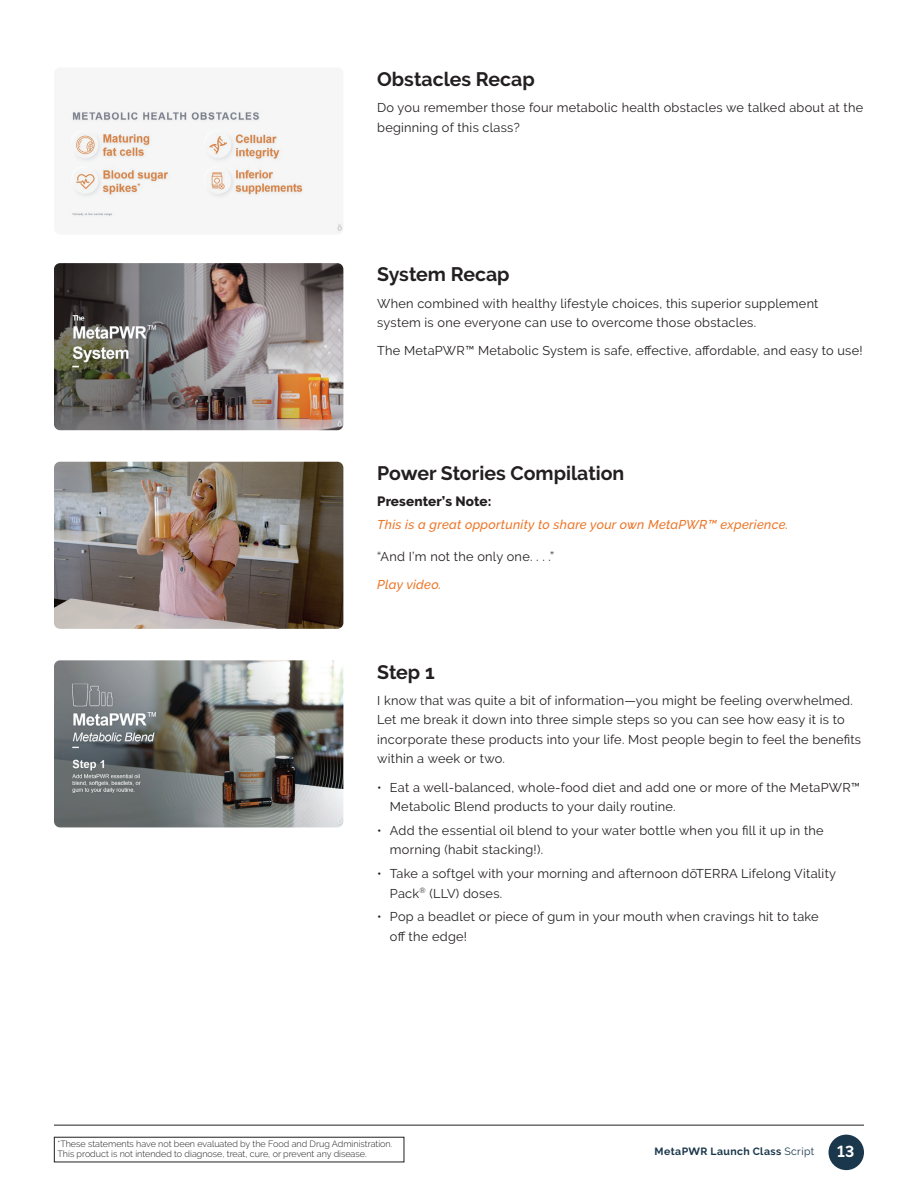
<style>
.page{position:relative;width:918px;height:1188px;background:#fff}
.page>*{position:absolute;margin:0;border:0;box-sizing:border-box;transform-origin:0 0}
.t1{font:700 19.5px "Raleway";color:#231f20}
.t2{font:700 15.75px "Raleway";color:#fff}
.t3{font:800 13.5px "Raleway";letter-spacing:.005em;color:#231f20}
.t4{font:12.75px/19.5px "Raleway";letter-spacing:.02em;color:#231f20}
.t5{font:italic 500 12.75px "Raleway";letter-spacing:.02em;color:#ec7527}
.t6{font:700 10.5px "Raleway";letter-spacing:.04em;color:#1a374b}
.t7{font:300 9px/9.8px "Raleway";color:#231f20}
.s1{font-weight:400}
</style>
<div class="page">
<hr style="left:54px;top:1125px;width:810px;height:1px;background:#231f20">
<div style="left:829px;top:1135px;width:35px;height:35px;background:#1a374b;border-radius:50%"></div>
<img style="left:69px;top:110px;width:274px;height:123px">
<img style="left:54px;top:263px;width:289px;height:167px">
<img style="left:54px;top:462px;width:289px;height:167px">
<img style="left:54px;top:660px;width:289px;height:167px">
<h1 class="t1" style="left:377px;top:68px;width:159px">Obstacles Recap</h1>
<p class="t4" style="left:377px;top:98px;width:488px">Do you remember those four metabolic health obstacles we talked about at the beginning of this class?</p>
<h1 class="t1" style="left:377px;top:263px;width:134px">System Recap</h1>
<p class="t4" style="left:377px;top:293px;width:443px">When combined with healthy lifestyle choices, this superior supplement system is one everyone can use to overcome those obstacles.</p>
<p class="t4" style="left:377px;top:341px;width:487px">The MetaPWR™ Metabolic System is safe, effective, affordable, and easy to use!</p>
<h1 class="t1" style="left:377px;top:462px;width:249px">Power Stories Compilation</h1>
<p class="t3" style="left:377px;top:494px;width:116px">Presenter’s Note:</p>
<p class="t5" style="left:377px;top:517px;width:413px">This is a great opportunity to share your own MetaPWR™ experience.</p>
<p class="t4" style="left:377px;top:546px;width:179px">“And I’m not the only one. . . .”</p>
<p class="t5" style="left:377px;top:577px;width:66px">Play video.</p>
<h1 class="t1" style="left:377px;top:661px;width:59px">Step 1</h1>
<p class="t4" style="left:377px;top:691px;width:485px">I know that was quite a bit of information—you might be feeling overwhelmed.<br>Let me break it down into three simple steps so you can see how easy it is to incorporate these products into your life. Most people begin to feel the benefits within a week or two.</p>
<p class="t4" style="left:390px;top:777px;width:472px;text-indent:-13px">• Eat a well-balanced, whole-food diet and add one or more of the MetaPWR™<br>Metabolic Blend products to your daily routine.</p>
<p class="t4" style="left:390px;top:821px;width:435px;text-indent:-13px">• Add the essential oil blend to your water bottle when you fill it up in the morning (habit stacking!).</p>
<p class="t4" style="left:390px;top:864px;width:448px;text-indent:-13px">• Take a softgel with your morning and afternoon dōTERRA Lifelong Vitality<br>Pack<sup>®</sup> (LLV) doses.</p>
<p class="t4" style="left:390px;top:907px;width:430px;text-indent:-13px">• Pop a beadlet or piece of gum in your mouth when cravings hit to take off the edge!</p>
<p class="t7" style="left:58px;top:1139px;width:336px">*These statements have not been evaluated by the Food and Drug Administration.<br>This product is not intended to diagnose, treat, cure, or prevent any disease.</p>
<p class="t6" style="left:655px;top:1145px;width:161px">MetaPWR Launch Class <span class="s1">Script</span></p>
<p class="t2" style="left:837px;top:1143px;width:19px">13</p>
</div>
